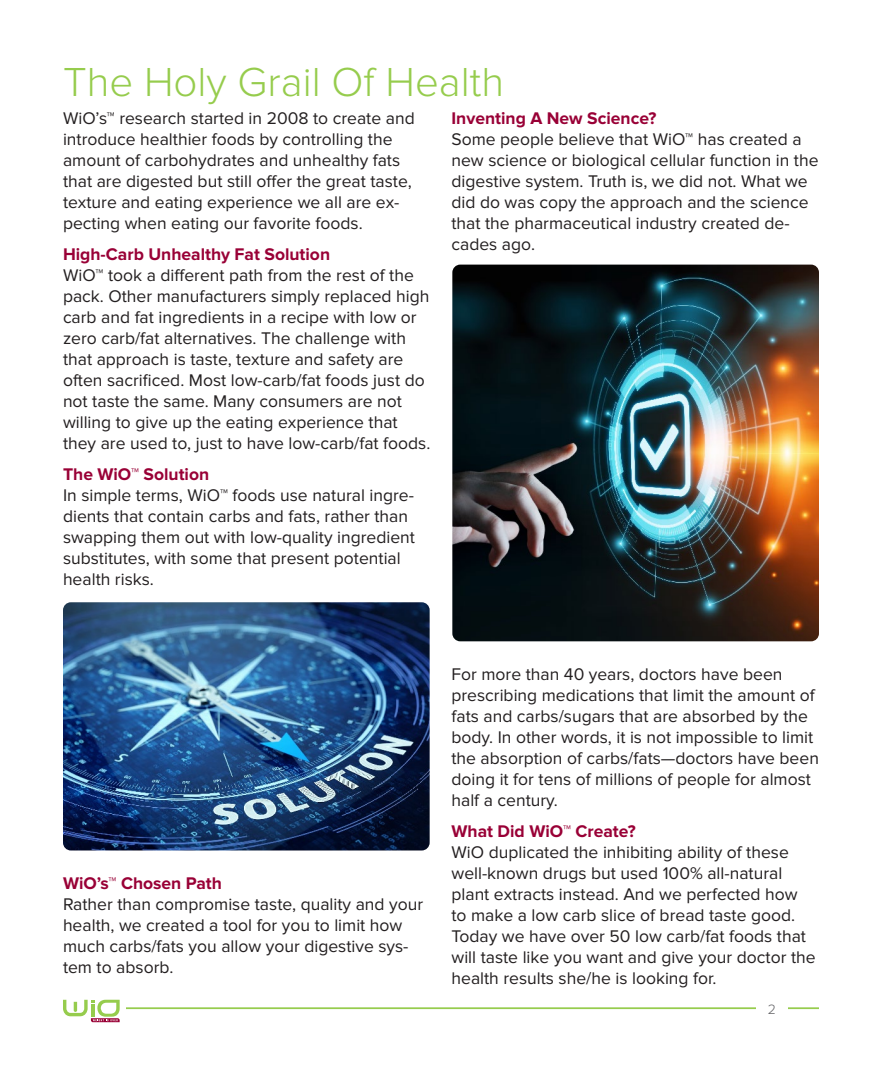
<style>
.page{position:relative;width:882px;height:1071px;background:#fff}
.page>*{position:absolute;margin:0;border:0;box-sizing:border-box;transform-origin:0 0}
.t1{font:300 42px "Proxima Nova";color:#96cc4d}
.body_text{font:17.5px/21px "Proxima Nova";color:#231f20}
.t2{font:700 17.5px "Proxima Nova";color:#990036}
.t3{font:300 14px "Proxima Nova";color:#636366}
</style>
<div class="page">
<svg style="left:63px;top:1000px;width:57px;height:22px"></svg>
<hr style="left:126px;top:1007px;width:693px;height:2px;background:#96cc4d">
<div style="left:756px;top:995px;width:32px;height:27px;background:#fff"></div>
<img style="left:63px;top:602px;width:367px;height:248px">
<img style="left:452px;top:265px;width:367px;height:376px">
<p class="t1" style="left:63px;top:63px;width:443px">The Holy Grail Of Health</p>
<p class="body_text" style="left:63px;top:108px;width:353px">WiO’s™ research started in 2008 to create and introduce healthier foods by controlling the amount of carbohydrates and unhealthy fats that are digested but still offer the great taste, texture and eating experience we all are ex&shy;pecting when eating our favorite foods.</p>
<p class="t2" style="left:63px;top:244px;width:269px">High-Carb Unhealthy Fat Solution</p>
<p class="body_text" style="left:63px;top:265px;width:369px">WiO™ took a different path from the rest of the pack. Other manufacturers simply replaced high carb and fat ingredients in a recipe with low or zero carb/fat alternatives. The challenge with that approach is taste, texture and safety are often sacrificed. Most low-carb/fat foods just do not taste the same. Many consumers are not willing to give up the eating experience that they are used to, just to have low-carb/fat foods.</p>
<p class="t2" style="left:63px;top:464px;width:148px">The WiO™ Solution</p>
<p class="body_text" style="left:63px;top:485px;width:354px">In simple terms, WiO™ foods use natural ingre&shy;dients that contain carbs and fats, rather than swapping them out with low-quality ingredient substitutes, with some that present potential health risks.</p>
<p class="t2" style="left:452px;top:108px;width:206px">Inventing A New Science?</p>
<p class="body_text" style="left:452px;top:129px;width:369px">Some people believe that WiO™ has created a new science or biological cellular function in the digestive system. Truth is, we did not. What we did do was copy the approach and the science that the pharmaceutical industry created de&shy;cades ago.</p>
<p class="t2" style="left:63px;top:873px;width:161px">WiO’s™ Chosen Path</p>
<p class="body_text" style="left:63px;top:894px;width:362px">Rather than compromise taste, quality and your health, we created a tool for you to limit how much carbs/fats you allow your digestive sys&shy;tem to absorb.</p>
<p class="body_text" style="left:452px;top:664px;width:369px">For more than 40 years, doctors have been prescribing medications that limit the amount of fats and carbs/sugars that are absorbed by the body. In other words, it is not impossible to limit the absorption of carbs/fats—doctors have been doing it for tens of millions of people for almost half a century.</p>
<p class="t2" style="left:452px;top:821px;width:186px">What Did WiO™ Create?</p>
<p class="body_text" style="left:452px;top:842px;width:366px">WiO duplicated the inhibiting ability of these well-known drugs but used 100% all-natural plant extracts instead. And we perfected how to make a low carb slice of bread taste good.<br>Today we have over 50 low carb/fat foods that will taste like you want and give your doctor the health results she/he is looking for.</p>
<p class="t3" style="left:768px;top:1002px;width:10px">23</p>
</div>
